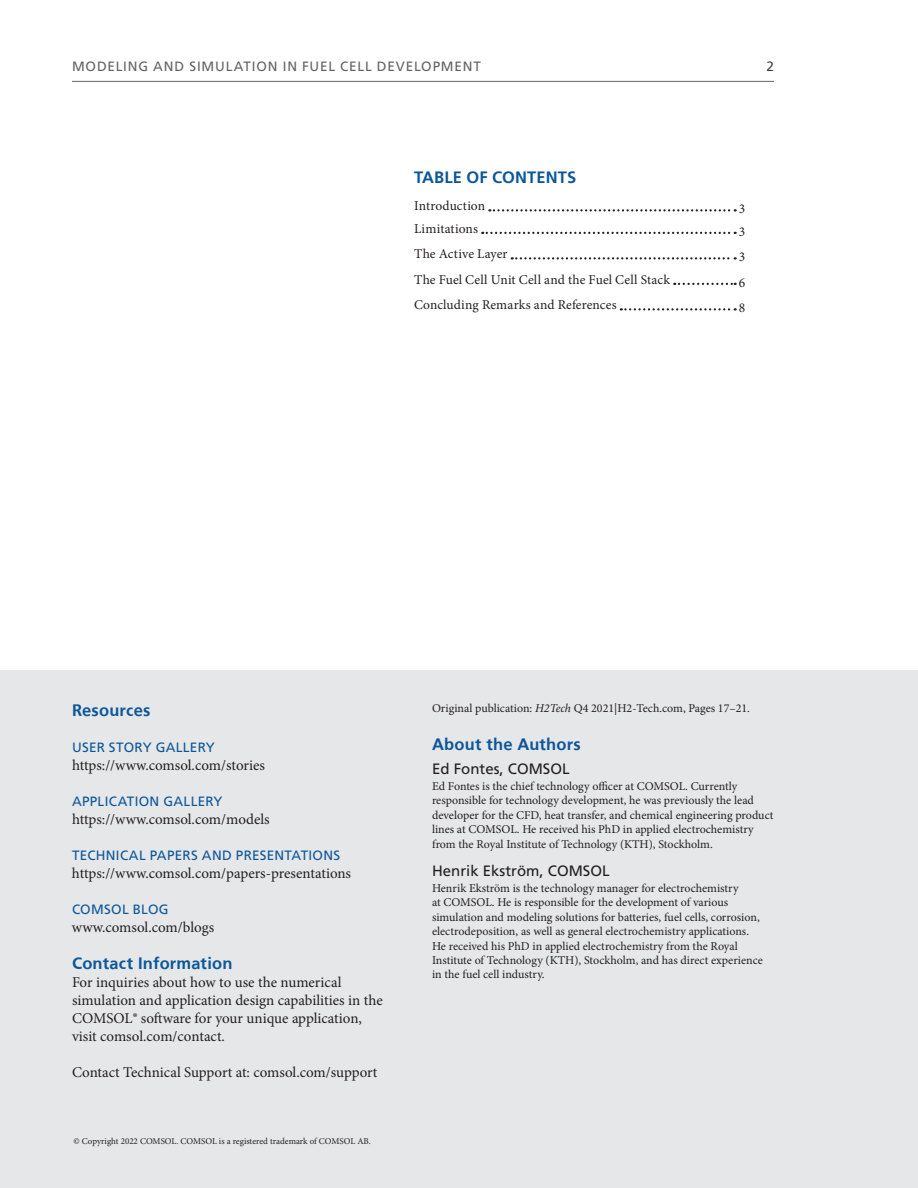
<style>
.page{position:relative;width:918px;height:1188px;background:#fff}
.page>*{position:absolute;margin:0;border:0;box-sizing:border-box;transform-origin:0 0}
.t1{font:700 16.5px "Frutiger LTCYR";letter-spacing:.01em;color:#0b5798}
.t2{font:700 16.5px "Frutiger LT Std";letter-spacing:.005em;color:#0b5798}
.t3{font:15px/18px "Minion Pro";color:#231f20}
.t4{font:15px "Frutiger LT Std";color:#231f20}
.t5{font:13.5px "Minion Pro";letter-spacing:.005em;color:#231f20}
.t6{font:13.5px "Frutiger LT Std";letter-spacing:.02em;color:#0b5798}
.t7{font:13.5px "Frutiger LT Std";letter-spacing:.06em;color:#636366}
.t8{font:13.5px "Frutiger LT Std";color:#3e3e3f}
.t9{font:12px/14.4px "Minion Pro";color:#231f20}
.t10{font:9px "Minion Pro";color:#231f20}
.s1{font-style:italic}
</style>
<div class="page">
<hr style="left:72px;top:81px;width:702px;height:1px;background:#636366">
<div style="left:0;top:670px;width:918px;height:518px;background:#e6e7e9"></div>
<svg style="left:489px;top:209px;width:247px;height:3px"></svg>
<svg style="left:482px;top:232px;width:254px;height:2px"></svg>
<svg style="left:512px;top:257px;width:224px;height:3px"></svg>
<svg style="left:674px;top:283px;width:62px;height:2px"></svg>
<svg style="left:621px;top:308px;width:115px;height:2px"></svg>
<p class="t7" style="left:72px;top:58px;width:410px">MODELING AND SIMULATION IN FUEL CELL DEVELOPMENT</p>
<p class="t8" style="left:766px;top:58px;width:9px">2</p>
<h1 class="t2" style="left:414px;top:168px;width:164px">TABLE OF CONTENTS</h1>
<p class="t5" style="left:414px;top:197px;width:73px">Introduction</p>
<p class="t5" style="left:739px;top:200px;width:8px">3</p>
<p class="t5" style="left:414px;top:220px;width:66px">Limitations</p>
<p class="t5" style="left:739px;top:223px;width:8px">3</p>
<p class="t5" style="left:414px;top:245px;width:95px">The Active Layer</p>
<p class="t5" style="left:739px;top:248px;width:8px">3</p>
<p class="t5" style="left:414px;top:271px;width:258px">The Fuel Cell Unit Cell and the Fuel Cell Stack</p>
<p class="t5" style="left:739px;top:274px;width:8px">6</p>
<p class="t5" style="left:414px;top:296px;width:204px">Concluding Remarks and References</p>
<p class="t5" style="left:739px;top:299px;width:8px">8</p>
<h1 class="t1" style="left:72px;top:701px;width:80px">Resources</h1>
<p class="t6" style="left:72px;top:739px;width:144px">USER STORY GALLERY</p>
<p class="t3" style="left:72px;top:756px;width:195px">https://www.comsol.com/stories</p>
<p class="t6" style="left:72px;top:793px;width:152px">APPLICATION GALLERY</p>
<p class="t3" style="left:72px;top:810px;width:199px">https://www.comsol.com/models</p>
<p class="t6" style="left:72px;top:847px;width:270px">TECHNICAL PAPERS AND PRESENTATIONS</p>
<p class="t3" style="left:72px;top:864px;width:281px">https://www.comsol.com/papers-presentations</p>
<p class="t6" style="left:72px;top:901px;width:98px">COMSOL BLOG</p>
<p class="t3" style="left:72px;top:918px;width:144px">www.comsol.com/blogs</p>
<h1 class="t1" style="left:72px;top:954px;width:162px">Contact Information</h1>
<p class="t3" style="left:72px;top:973px;width:312px">For inquiries about how to use the numerical simulation and application design capabilities in the COMSOL® software for your unique application, visit comsol.com/contact.</p>
<p class="t3" style="left:72px;top:1063px;width:307px">Contact Technical Support at: comsol.com/support</p>
<p class="t10" style="left:74px;top:1135px;width:299px">© Copyright 2022 COMSOL. COMSOL is a registered trademark of COMSOL AB.</p>
<p class="t9" style="left:432px;top:701px;width:319px">Original publication: <span class="s1">H2Tech</span> Q4 2021|H2-Tech.com, Pages 17–21.</p>
<h1 class="t1" style="left:432px;top:735px;width:150px">About the Authors</h1>
<p class="t4" style="left:432px;top:760px;width:139px">Ed Fontes, COMSOL</p>
<p class="t9" style="left:432px;top:779px;width:343px">Ed Fontes is the chief technology officer at COMSOL. Currently responsible for technology development, he was previously the lead developer for the CFD, heat transfer, and chemical engineering product lines at COMSOL. He received his PhD in applied electrochemistry from the Royal Institute of Technology (KTH), Stockholm.</p>
<p class="t4" style="left:432px;top:862px;width:179px">Henrik Ekström, COMSOL</p>
<p class="t9" style="left:432px;top:881px;width:332px">Henrik Ekström is the technology manager for electrochemistry<br>at COMSOL. He is responsible for the development of various simulation and modeling solutions for batteries, fuel cells, corrosion, electrodeposition, as well as general electrochemistry applications.<br>He received his PhD in applied electrochemistry from the Royal Institute of Technology (KTH), Stockholm, and has direct experience in the fuel cell industry.</p>
</div>
